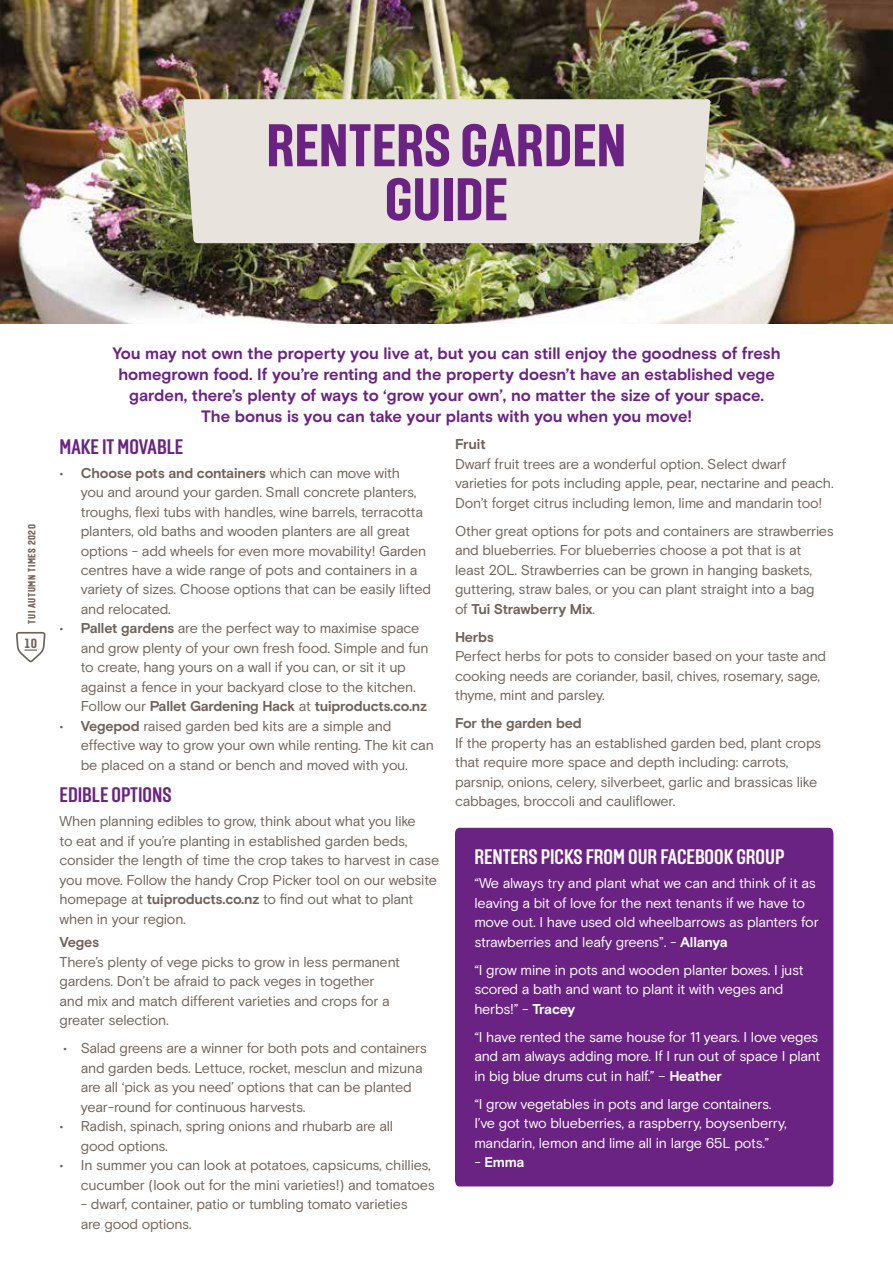
<style>
.page{position:relative;width:893px;height:1263px;background:#fff}
.page>*{position:absolute;margin:0;border:0;box-sizing:border-box;transform-origin:0 0}
.t1{font:800 60px/54px "Solido Condensed";color:#6a2383;text-align:center}
.t2{font:700 21px "Solido Condensed";color:#fff}
.t3{font:700 21px "Solido Condensed";color:#6a2383}
.t4{font:700 16.5px/21px "Basis Grotesque Pro";letter-spacing:-.005em;color:#6a2383;text-align:center}
.t5{font:14.25px/19.5px "Basis Grotesque Pro";letter-spacing:-.02em;color:#6f625a}
.t6{font:14.25px/19.5px "Basis Grotesque Pro";letter-spacing:-.02em;color:#fff}
.t7{font:700 14.25px "Basis Grotesque Pro";letter-spacing:-.01em;color:#6f625a}
.t8{font:700 14.25px "Basis Grotesque Pro";color:#fff}
.t9{font:800 13.35px "Solido Condensed";color:#6f625a}
.t10{font:800 10.5px "Solido Condensed";letter-spacing:.055em;color:#6f625a}
.s1{font-weight:700}
.s2{font-weight:400}
</style>
<div class="page">
<img style="left:0;top:0;width:893px;height:324px">
<div style="left:455px;top:828px;width:378px;height:358px;background:#6a2383"></div>
<div style="left:183px;top:99px;width:528px;height:144px;background:#e8e4dd"></div>
<svg style="left:16px;top:631px;width:30px;height:32px"></svg>
<h1 class="t1" style="left:266px;top:122px;width:362px">RENTERS GARDEN<br>GUIDE</h1>
<p class="t10" style="left:26px;top:624px;width:101px;rotate:-90deg">TUI AUTUMN TIMES 2020</p>
<p class="t9" style="left:25px;top:636px;width:14px">10</p>
<p class="t4" style="left:112px;top:342px;width:670px">You may not own the property you live at, but you can still enjoy the goodness of fresh homegrown food. If you’re renting and the property doesn’t have an established vege garden, there’s plenty of ways to ‘grow your own’, no matter the size of your space.<br>The bonus is you can take your plants with you when you move!</p>
<h2 class="t3" style="left:60px;top:435px;width:125px">MAKE IT MOVABLE</h2>
<p class="t5" style="left:81px;top:463px;width:352px;text-indent:-21px">• <span class="s1">Choose pots and containers</span> which can move with<br>you and around your garden. Small concrete planters, troughs, flexi tubs with handles, wine barrels, terracotta planters, old baths and wooden planters are all great options - add wheels for even more movability! Garden centres have a wide range of pots and containers in a variety of sizes. Choose options that can be easily lifted and relocated.</p>
<p class="t5" style="left:81px;top:619px;width:349px;text-indent:-21px">• <span class="s1">Pallet gardens</span> are the perfect way to maximise space and grow plenty of your own fresh food. Simple and fun to create, hang yours on a wall if you can, or sit it up against a fence in your backyard close to the kitchen.<br>Follow our <span class="s1">Pallet Gardening Hack</span> at <span class="s1">tuiproducts.co.nz</span></p>
<p class="t5" style="left:81px;top:716px;width:354px;text-indent:-21px">• <span class="s1">Vegepod</span> raised garden bed kits are a simple and effective way to grow your own while renting. The kit can be placed on a stand or bench and moved with you.</p>
<h2 class="t3" style="left:60px;top:783px;width:113px">EDIBLE OPTIONS</h2>
<p class="t5" style="left:60px;top:811px;width:381px">When planning edibles to grow, think about what you like<br>to eat and if you’re planting in established garden beds, consider the length of time the crop takes to harvest in case you move. Follow the handy Crop Picker tool on our website homepage at <span class="s1">tuiproducts.co.nz</span> to find out what to plant when in your region.</p>
<p class="t7" style="left:60px;top:934px;width:41px">Veges</p>
<p class="t5" style="left:60px;top:952px;width:342px">There’s plenty of vege picks to grow in less permanent gardens. Don’t be afraid to pack veges in together and mix and match different varieties and crops for a greater selection.</p>
<p class="t5" style="left:81px;top:1038px;width:347px;text-indent:-17px">• Salad greens are a winner for both pots and containers and garden beds. Lettuce, rocket, mesclun and mizuna are all ‘pick as you need’ options that can be planted year-round for continuous harvests.</p>
<p class="t5" style="left:81px;top:1116px;width:314px;text-indent:-21px">• Radish, spinach, spring onions and rhubarb are all good options.</p>
<p class="t5" style="left:60px;top:1155px;width:377px;text-align:right">• In summer you can look at potatoes, capsicums, chillies, cucumber (look out for the mini varieties!) and tomatoes</p>
<p class="t5" style="left:81px;top:1194px;width:328px">- dwarf, container, patio or tumbling tomato varieties are good options.</p>
<p class="t7" style="left:455px;top:436px;width:32px">Fruit</p>
<p class="t5" style="left:455px;top:454px;width:380px">Dwarf fruit trees are a wonderful option. Select dwarf varieties for pots including apple, pear, nectarine and peach.<br>Don’t forget citrus including lemon, lime and mandarin too!</p>
<p class="t5" style="left:455px;top:521px;width:380px">Other great options for pots and containers are strawberries and blueberries. For blueberries choose a pot that is at least 20L. Strawberries can be grown in hanging baskets, guttering, straw bales, or you can plant straight into a bag<br>of <span class="s1">Tui Strawberry Mix</span>.</p>
<p class="t7" style="left:455px;top:628px;width:40px">Herbs</p>
<p class="t5" style="left:455px;top:646px;width:373px">Perfect herbs for pots to consider based on your taste and cooking needs are coriander, basil, chives, rosemary, sage, thyme, mint and parsley.</p>
<p class="t7" style="left:455px;top:715px;width:128px">For the garden bed</p>
<p class="t5" style="left:455px;top:733px;width:368px">If the property has an established garden bed, plant crops that require more space and depth including: carrots, parsnip, onions, celery, silverbeet, garlic and brassicas like cabbages, broccoli and cauliflower.</p>
<h2 class="t2" style="left:474px;top:845px;width:311px">RENTERS PICKS FROM OUR FACEBOOK GROUP</h2>
<p class="t6" style="left:474px;top:873px;width:346px">“We always try and plant what we can and think of it as leaving a bit of love for the next tenants if we have to move out. I have used old wheelbarrows as planters for strawberries and leafy greens”. - <span class="s1">Allanya</span></p>
<p class="t6" style="left:474px;top:960px;width:331px">“I grow mine in pots and wooden planter boxes. I just scored a bath and want to plant it with veges and herbs!” - <span class="s1">Tracey</span></p>
<p class="t6" style="left:474px;top:1027px;width:347px">“I have rented the same house for 11 years. I love veges and am always adding more. If I run out of space I plant in big blue drums cut in half.” – <span class="s1">Heather</span></p>
<p class="t6" style="left:474px;top:1094px;width:314px">“I grow vegetables in pots and large containers.<br>I’ve got two blueberries, a raspberry, boysenberry, mandarin, lemon and lime all in large 65L pots.”</p>
<p class="t8" style="left:474px;top:1154px;width:52px"><span class="s2">-</span> Emma</p>
</div>
